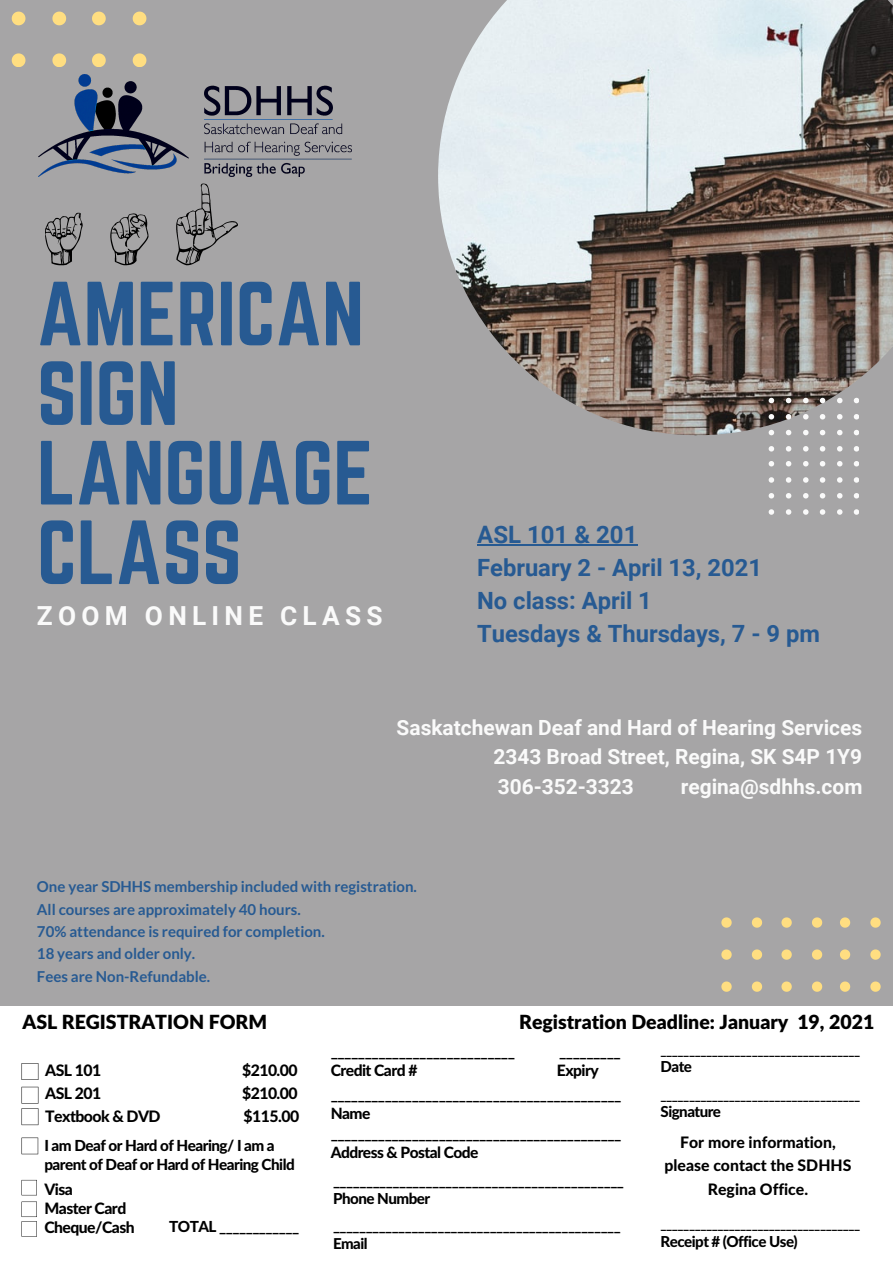
<style>
.page{position:relative;width:893px;height:1263px;background:#a6a5a6}
.page>*{position:absolute;margin:0;border:0;box-sizing:border-box;transform-origin:0 0}
.t1{font:79.57px/79.6px "Norwester";color:#275a92}
.t2{font:700 26.25px "Roboto";letter-spacing:.2em;color:#fafafa}
.t3{font:700 24px "Roboto";color:#275a92}
.t4{font:700 23.77px/33.2px "Roboto";color:#275a92}
.t5{font:700 20.92px/29.2px "Roboto";color:#fafafa;text-align:justify}
.t6{font:900 19.5px "Lato Latin";color:#000}
.t7{font:800 15.83px/23.5px "Lato Latin";color:#000;text-align:center}
.t8{font:800 15.83px "Lato Latin";letter-spacing:-.035em;color:#000}
.t9{font:800 15.67px/19px "Lato Latin";letter-spacing:-.035em;color:#000}
.t10{font:800 15.52px/18.7px "Lato Latin";letter-spacing:-.035em;color:#000}
.t11{font:800 15.23px/18.4px "Lato Latin";letter-spacing:-.035em;color:#000}
.t12{font:800 15.15px/18.3px "Lato Latin";letter-spacing:-.035em;color:#000}
.t13{font:800 15.08px "Lato Latin";letter-spacing:-.035em;color:#000}
.t14{font:700 15px/22.4px "Lato";color:#275a92}
.t15{font:800 15px/18.1px "Lato Latin";letter-spacing:-.035em;color:#000}
.t16{font:800 13.05px "Lato Latin";color:#000}
</style>
<div class="page">
<img style="left:438px;top:0;width:455px;height:435px">
<svg style="left:12px;top:12px;width:13px;height:13px"></svg>
<svg style="left:12px;top:53px;width:13px;height:14px"></svg>
<svg style="left:52px;top:12px;width:14px;height:13px"></svg>
<svg style="left:52px;top:53px;width:14px;height:14px"></svg>
<svg style="left:92px;top:12px;width:14px;height:13px"></svg>
<svg style="left:92px;top:53px;width:14px;height:14px"></svg>
<svg style="left:133px;top:12px;width:13px;height:13px"></svg>
<svg style="left:133px;top:53px;width:13px;height:14px"></svg>
<svg style="left:768px;top:446px;width:6px;height:5px"></svg>
<svg style="left:786px;top:446px;width:5px;height:5px"></svg>
<svg style="left:803px;top:446px;width:5px;height:5px"></svg>
<svg style="left:820px;top:446px;width:5px;height:5px"></svg>
<svg style="left:837px;top:446px;width:5px;height:5px"></svg>
<svg style="left:853px;top:446px;width:5px;height:5px"></svg>
<svg style="left:768px;top:430px;width:6px;height:5px"></svg>
<svg style="left:786px;top:430px;width:5px;height:5px"></svg>
<svg style="left:803px;top:430px;width:5px;height:5px"></svg>
<svg style="left:820px;top:430px;width:5px;height:5px"></svg>
<svg style="left:837px;top:430px;width:5px;height:5px"></svg>
<svg style="left:853px;top:430px;width:5px;height:5px"></svg>
<svg style="left:768px;top:414px;width:6px;height:5px"></svg>
<svg style="left:786px;top:414px;width:5px;height:5px"></svg>
<svg style="left:803px;top:414px;width:5px;height:5px"></svg>
<svg style="left:820px;top:414px;width:5px;height:5px"></svg>
<svg style="left:837px;top:414px;width:5px;height:5px"></svg>
<svg style="left:853px;top:414px;width:5px;height:5px"></svg>
<svg style="left:768px;top:398px;width:6px;height:5px"></svg>
<svg style="left:786px;top:398px;width:5px;height:5px"></svg>
<svg style="left:803px;top:398px;width:5px;height:5px"></svg>
<svg style="left:820px;top:398px;width:5px;height:5px"></svg>
<svg style="left:837px;top:398px;width:5px;height:5px"></svg>
<svg style="left:853px;top:398px;width:5px;height:5px"></svg>
<svg style="left:768px;top:509px;width:6px;height:6px"></svg>
<svg style="left:786px;top:509px;width:5px;height:6px"></svg>
<svg style="left:803px;top:509px;width:5px;height:6px"></svg>
<svg style="left:820px;top:509px;width:5px;height:6px"></svg>
<svg style="left:837px;top:509px;width:5px;height:6px"></svg>
<svg style="left:853px;top:509px;width:5px;height:6px"></svg>
<svg style="left:768px;top:493px;width:6px;height:5px"></svg>
<svg style="left:786px;top:493px;width:5px;height:5px"></svg>
<svg style="left:803px;top:493px;width:5px;height:5px"></svg>
<svg style="left:820px;top:493px;width:5px;height:5px"></svg>
<svg style="left:837px;top:493px;width:5px;height:5px"></svg>
<svg style="left:853px;top:493px;width:5px;height:5px"></svg>
<svg style="left:768px;top:477px;width:6px;height:6px"></svg>
<svg style="left:786px;top:477px;width:5px;height:6px"></svg>
<svg style="left:803px;top:477px;width:5px;height:6px"></svg>
<svg style="left:820px;top:477px;width:5px;height:6px"></svg>
<svg style="left:837px;top:477px;width:5px;height:6px"></svg>
<svg style="left:853px;top:477px;width:5px;height:6px"></svg>
<svg style="left:768px;top:461px;width:6px;height:5px"></svg>
<svg style="left:786px;top:461px;width:5px;height:5px"></svg>
<svg style="left:803px;top:461px;width:5px;height:5px"></svg>
<svg style="left:820px;top:461px;width:5px;height:5px"></svg>
<svg style="left:837px;top:461px;width:5px;height:5px"></svg>
<svg style="left:853px;top:461px;width:5px;height:5px"></svg>
<svg style="left:840px;top:917px;width:10px;height:11px"></svg>
<svg style="left:840px;top:949px;width:10px;height:11px"></svg>
<svg style="left:840px;top:981px;width:10px;height:11px"></svg>
<svg style="left:870px;top:917px;width:10px;height:11px"></svg>
<svg style="left:870px;top:949px;width:10px;height:11px"></svg>
<svg style="left:870px;top:981px;width:10px;height:11px"></svg>
<svg style="left:721px;top:917px;width:10px;height:11px"></svg>
<svg style="left:721px;top:949px;width:10px;height:11px"></svg>
<svg style="left:721px;top:981px;width:10px;height:11px"></svg>
<svg style="left:752px;top:917px;width:10px;height:11px"></svg>
<svg style="left:752px;top:949px;width:10px;height:11px"></svg>
<svg style="left:752px;top:981px;width:10px;height:11px"></svg>
<svg style="left:781px;top:917px;width:11px;height:11px"></svg>
<svg style="left:781px;top:949px;width:11px;height:11px"></svg>
<svg style="left:781px;top:981px;width:11px;height:11px"></svg>
<svg style="left:812px;top:917px;width:10px;height:11px"></svg>
<svg style="left:812px;top:949px;width:10px;height:11px"></svg>
<svg style="left:812px;top:981px;width:10px;height:11px"></svg>
<div style="left:0;top:1006px;width:893px;height:257px;background:#fff"></div>
<svg style="left:22px;top:1180px;width:15px;height:15px"></svg>
<svg style="left:22px;top:1201px;width:15px;height:36px"></svg>
<svg style="left:22px;top:1137px;width:16px;height:17px"></svg>
<img style="left:45px;top:176px;width:193px;height:90px">
<img style="left:38px;top:74px;width:314px;height:102px">
<svg style="left:22px;top:1063px;width:16px;height:17px"></svg>
<svg style="left:22px;top:1087px;width:16px;height:38px"></svg>
<hr style="left:477px;top:544px;width:160px;height:2px;background:#275a92">
<h1 class="t1" style="left:37px;top:278px;width:337px">AMERICAN<br>SIGN<br>LANGUAGE<br>CLASS</h1>
<h2 class="t2" style="left:37px;top:600px;width:347px">ZOOM ONLINE CLASS</h2>
<h3 class="t3" style="left:477px;top:521px;width:162px">ASL 101 &amp; 201</h3>
<h3 class="t4" style="left:477px;top:551px;width:344px">February 2 - April 13, 2021<br>No class: April 1<br>Tuesdays &amp; Thursdays, 7 - 9 pm</h3>
<h3 class="t5" style="left:493px;top:713px;width:370px;text-indent:-97px">Saskatchewan Deaf and Hard of Hearing Services 2343 Broad Street, Regina, SK S4P 1Y9<br>306-352-3323</h3>
<h3 class="t5" style="left:681px;top:772px;width:183px">regina@sdhhs.com</h3>
<p class="t14" style="left:37px;top:875px;width:381px">One year SDHHS membership included with registration.<br>All courses are approximately 40 hours.<br>70% attendance is required for completion.<br>18 years and older only.<br>Fees are Non-Refundable.</p>
<h3 class="t6" style="left:22px;top:1013px;width:246px">ASL REGISTRATION FORM</h3>
<h3 class="t6" style="left:519px;top:1013px;width:357px">Registration Deadline: January 19, 2021</h3>
<p class="t7" style="left:45px;top:1059px;width:58px">ASL 101</p>
<p class="t7" style="left:242px;top:1059px;width:57px">$210.00</p>
<p class="t7" style="left:45px;top:1082px;width:58px">ASL 201</p>
<p class="t7" style="left:242px;top:1082px;width:57px">$210.00</p>
<p class="t8" style="left:45px;top:1109px;width:117px">Textbook &amp; DVD</p>
<p class="t7" style="left:244px;top:1105px;width:57px">$115.00</p>
<p class="t11" style="left:44px;top:1137px;width:252px">I am Deaf or Hard of Hearing/ I am a parent of Deaf or Hard of Hearing Child</p>
<p class="t9" style="left:44px;top:1180px;width:92px">Visa<br>Master Card<br>Cheque/Cash</p>
<p class="t11" style="left:169px;top:1218px;width:132px">TOTAL ____________</p>
<p class="t9" style="left:331px;top:1042px;width:186px">___________________________</p>
<p class="t9" style="left:559px;top:1042px;width:63px">_________</p>
<p class="t9" style="left:331px;top:1061px;width:88px">Credit Card #</p>
<p class="t9" style="left:557px;top:1061px;width:43px">Expiry</p>
<p class="t10" style="left:331px;top:1086px;width:292px">___________________________________________<br>Name</p>
<p class="t10" style="left:331px;top:1125px;width:292px">___________________________________________<br>Address &amp; Postal Code</p>
<p class="t12" style="left:333px;top:1172px;width:292px">____________________________________________<br>Phone Number</p>
<p class="t15" style="left:333px;top:1217px;width:289px">____________________________________________<br>Email</p>
<p class="t16" style="left:660px;top:1044px;width:201px">___________________________________</p>
<p class="t13" style="left:660px;top:1060px;width:33px">Date</p>
<p class="t16" style="left:660px;top:1089px;width:201px">___________________________________</p>
<p class="t13" style="left:660px;top:1105px;width:62px">Signature</p>
<p class="t7" style="left:664px;top:1131px;width:188px">For more information, please contact the SDHHS<br>Regina Office.</p>
<p class="t16" style="left:660px;top:1219px;width:201px">___________________________________</p>
<p class="t13" style="left:660px;top:1235px;width:139px">Receipt # (Office Use)</p>
</div>
